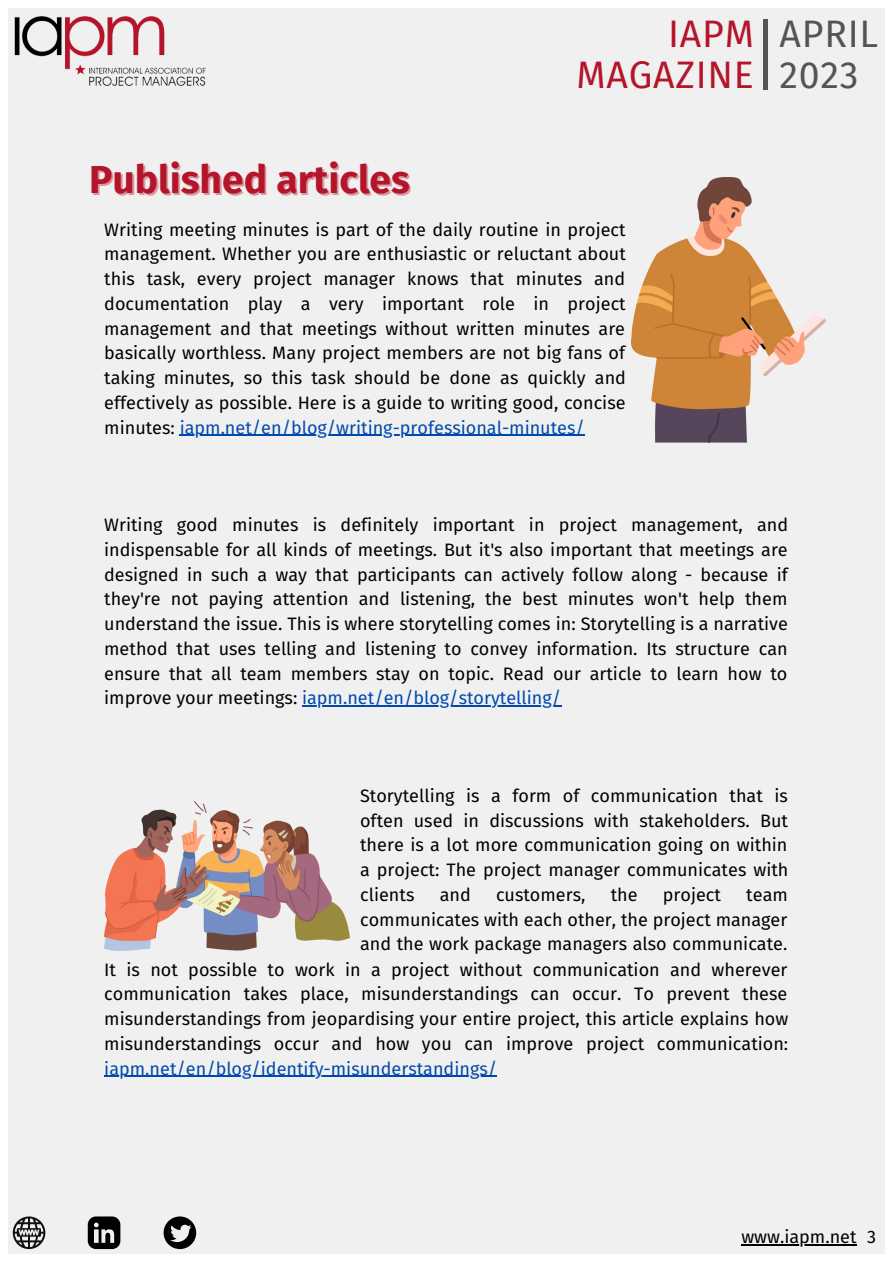
<style>
.page{position:relative;width:893px;height:1264px;background:#fff}
.page>*{position:absolute;margin:0;border:0;box-sizing:border-box;transform-origin:0 0}
.t1{font:700 39px "Fira Sans";color:#b4152b}
.t2{font:37.5px/40.5px "Fira Sans";letter-spacing:.02em;color:#b4152b;text-align:right}
.t3{font:37.5px/40.5px "Fira Sans";letter-spacing:.02em;color:#545454}
.t4{font:18px/24.8px "Fira Sans";color:#000;text-align:justify}
.t5{font:18px "Fira Sans";color:#004aad}
.s1{color:#004aad}
.s2{color:#f0f0f0}
</style>
<div class="page">
<div style="left:0;top:0;width:892px;height:1262px;background:linear-gradient(to bottom,#fdfdfd,#fdfdfd)"></div>
<div style="left:8px;top:8px;width:876px;height:1245px;background:#f0f0f0"></div>
<img style="left:14px;top:16px;width:192px;height:70px">
<svg style="left:88px;top:1216px;width:32px;height:32px"></svg>
<svg style="left:13px;top:1216px;width:32px;height:32px"></svg>
<svg style="left:163px;top:1216px;width:33px;height:32px"></svg>
<img style="left:632px;top:177px;width:193px;height:266px">
<img style="left:104px;top:801px;width:245px;height:149px">
<hr style="left:741px;top:1244px;width:115px;height:1px;background:#000">
<hr style="left:180px;top:435px;width:405px;height:1px;background:#004aad">
<hr style="left:302px;top:705px;width:259px;height:1px;background:#004aad">
<hr style="left:104px;top:1075px;width:393px;height:1px;background:#004aad">
<div style="left:763px;top:20px;width:5px;height:69px;background:#545454"></div>
<h2 class="t2" style="left:576px;top:15px;width:179px">IAPM<br>MAGAZINE</h2>
<h2 class="t3" style="left:779px;top:15px;width:100px">APRIL<br>2023</h2>
<h1 class="t1" style="left:89px;top:156px;width:322px">Published articles</h1>
<p class="t4" style="left:104px;top:217px;width:523px">Writing meeting minutes is part of the daily routine in project management. Whether you are enthusiastic or reluctant about this task, every project manager knows that minutes and documentation play a very important role in project management and that meetings without written minutes are basically worthless. Many project members are not big fans of taking minutes, so this task should be done as quickly and effectively as possible. Here is a guide to writing good, concise minutes: <span class="s1">iapm.net/en/blog/writing-professional-minutes/</span></p>
<p class="t4" style="left:104px;top:512px;width:685px">Writing good minutes is definitely important in project management, and indispensable for all kinds of meetings. But it's also important that meetings are designed in such a way that participants can actively follow along - because if they're not paying attention and listening, the best minutes won't help them understand the issue. This is where storytelling comes in: Storytelling is a narrative method that uses telling and listening to convey information. Its structure can ensure that all team members stay on topic. Read our article to learn how to improve your meetings: <span class="s1">iapm.net/en/blog/storytelling/</span></p>
<p class="t4" style="left:360px;top:783px;width:430px">Storytelling is a form of communication that is often used in discussions with stakeholders. But there is a lot more communication going on within a project: The project manager communicates with clients</p>
<p class="t4" style="left:439px;top:882px;width:33px">and</p>
<p class="t4" style="left:496px;top:882px;width:91px">customers,</p>
<p class="t4" style="left:610px;top:882px;width:28px">the</p>
<p class="t4" style="left:662px;top:882px;width:60px">project</p>
<p class="t4" style="left:104px;top:882px;width:685px;text-align:right">team<br>communicates with each other, the project manager<br>and the work package managers also communicate.<br>It is not possible to work in<span class="s2">_</span>a project without communication and wherever communication takes place, misunderstandings can occur. To prevent these misunderstandings from jeopardising your entire project, this article explains how misunderstandings occur and how you can improve project communication:</p>
<p class="t5" style="left:104px;top:1057px;width:394px">iapm.net/en/blog/identify-misunderstandings/</p>
<p class="t4" style="left:741px;top:1224px;width:136px">www.iapm.net 3</p>
</div>
